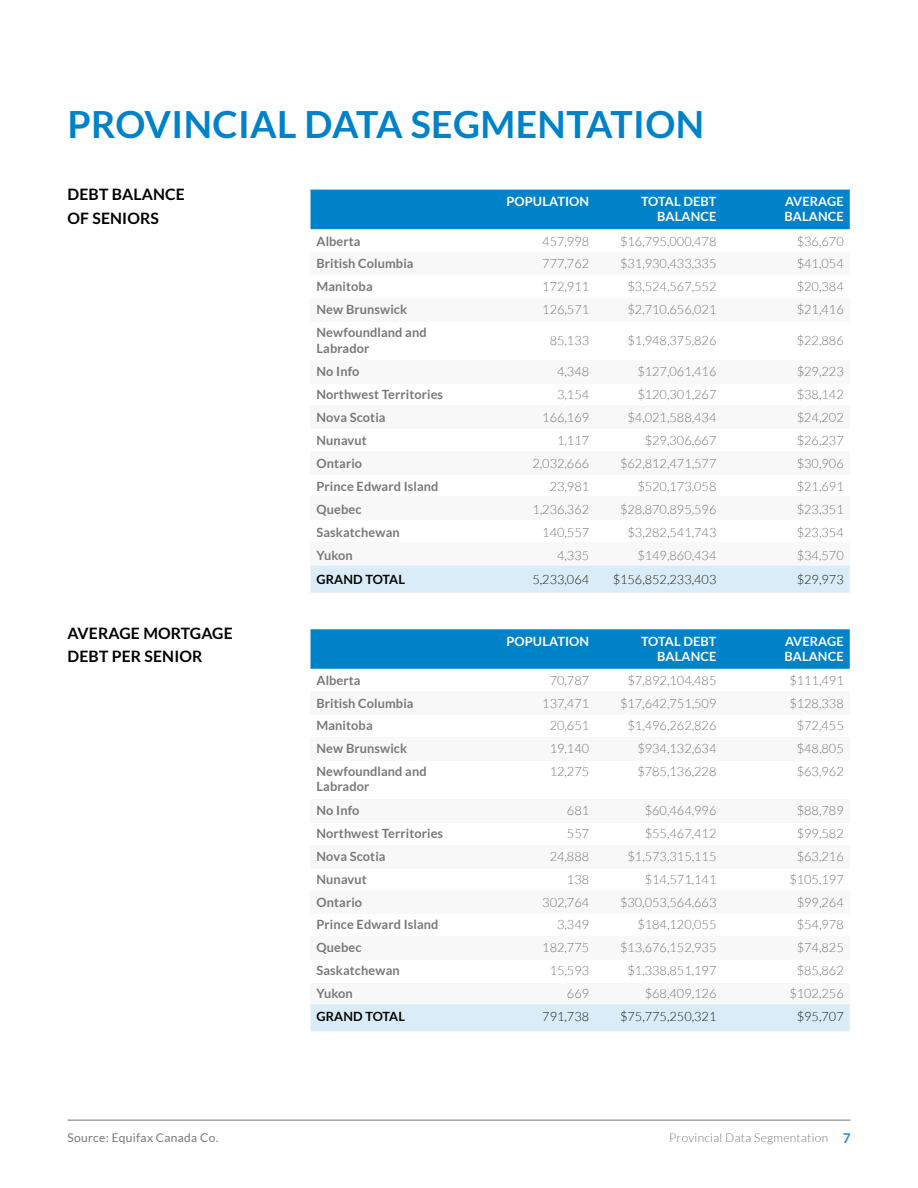
<style>
.page{position:relative;width:918px;height:1188px;background:#fff}
.page>*{position:absolute;margin:0;border:0;box-sizing:border-box;transform-origin:0 0}
.t1{font:700 37.5px "Lato";letter-spacing:.01em;color:#0082c8}
.t2{font:700 15.75px/23.1px "Lato";letter-spacing:.01em;color:#000}
.t3{font:700 13.5px "Lato";color:#228dcd}
.t4{font:300 12.75px "Lato";color:#777877}
.t5{font:700 12.75px/15.3px "Lato";letter-spacing:.01em;color:#777877}
.t6{font:700 12.75px/15.3px "Lato";letter-spacing:.01em;color:#fff;text-align:right}
.t7{font:300 12.75px "Lato";color:#231f20}
.t8{font:700 12.75px "Lato";letter-spacing:.01em;color:#040503}
.t9{font:300 12px "Lato";letter-spacing:.025em;color:#777877}
.t10{font:12px "Lato";letter-spacing:.025em;color:#777877}
</style>
<div class="page">
<hr style="left:68px;top:1120px;width:782px;height:1px;background:#777">
<div style="left:310px;top:298px;width:540px;height:23px;background:#f7f8f7"></div>
<div style="left:310px;top:361px;width:540px;height:23px;background:#f7f8f7"></div>
<div style="left:310px;top:406px;width:540px;height:23px;background:#f7f8f7"></div>
<div style="left:310px;top:451px;width:540px;height:23px;background:#f7f8f7"></div>
<div style="left:310px;top:497px;width:540px;height:23px;background:#f7f8f7"></div>
<div style="left:310px;top:542px;width:540px;height:23px;background:#f7f8f7"></div>
<div style="left:310px;top:691px;width:540px;height:23px;background:#f7f8f7"></div>
<div style="left:310px;top:738px;width:540px;height:23px;background:#f7f8f7"></div>
<div style="left:310px;top:799px;width:540px;height:23px;background:#f7f8f7"></div>
<div style="left:310px;top:846px;width:540px;height:23px;background:#f7f8f7"></div>
<div style="left:310px;top:890px;width:540px;height:24px;background:#f7f8f7"></div>
<div style="left:310px;top:937px;width:540px;height:23px;background:#f7f8f7"></div>
<div style="left:310px;top:983px;width:540px;height:23px;background:#f7f8f7"></div>
<div style="left:310px;top:190px;width:540px;height:39px;background:#0082c8"></div>
<div style="left:310px;top:566px;width:540px;height:27px;background:#d9ecf7"></div>
<div style="left:310px;top:629px;width:540px;height:40px;background:#0082c8"></div>
<div style="left:310px;top:1004px;width:540px;height:27px;background:#d9ecf7"></div>
<p class="t1" style="left:68px;top:103px;width:638px">PROVINCIAL DATA SEGMENTATION</p>
<p class="t2" style="left:68px;top:183px;width:119px">DEBT BALANCE</p>
<p class="t2" style="left:68px;top:206px;width:93px">OF SENIORS</p>
<p class="t2" style="left:68px;top:622px;width:167px">AVERAGE MORTGAGE<br>DEBT PER SENIOR</p>
<p class="t6" style="left:506px;top:193px;width:84px">POPULATION</p>
<p class="t6" style="left:641px;top:193px;width:77px">TOTAL DEBT<br>BALANCE</p>
<p class="t6" style="left:784px;top:193px;width:61px;text-align:left">AVERAGE<br>BALANCE</p>
<p class="t5" style="left:316px;top:233px;width:46px">Alberta</p>
<p class="t4" style="left:542px;top:234px;width:48px">457,998</p>
<p class="t4" style="left:620px;top:234px;width:98px">$16,795,000,478</p>
<p class="t4" style="left:797px;top:234px;width:48px">$36,670</p>
<p class="t5" style="left:316px;top:256px;width:99px">British Columbia</p>
<p class="t4" style="left:542px;top:257px;width:48px">777,762</p>
<p class="t4" style="left:620px;top:257px;width:98px">$31,930,433,335</p>
<p class="t4" style="left:797px;top:257px;width:48px">$41,054</p>
<p class="t5" style="left:316px;top:279px;width:58px">Manitoba</p>
<p class="t4" style="left:542px;top:280px;width:48px">172,911</p>
<p class="t4" style="left:628px;top:280px;width:90px">$3,524,567,552</p>
<p class="t4" style="left:797px;top:280px;width:48px">$20,384</p>
<p class="t5" style="left:316px;top:301px;width:92px">New Brunswick</p>
<p class="t4" style="left:542px;top:303px;width:48px">126,571</p>
<p class="t4" style="left:628px;top:303px;width:90px">$2,710,656,021</p>
<p class="t4" style="left:797px;top:303px;width:48px">$21,416</p>
<p class="t5" style="left:316px;top:325px;width:112px">Newfoundland and<br>Labrador</p>
<p class="t4" style="left:550px;top:334px;width:41px">85,133</p>
<p class="t4" style="left:628px;top:334px;width:90px">$1,948,375,826</p>
<p class="t4" style="left:797px;top:334px;width:48px">$22,886</p>
<p class="t5" style="left:316px;top:364px;width:45px">No Info</p>
<p class="t4" style="left:557px;top:365px;width:34px">4,348</p>
<p class="t4" style="left:637px;top:365px;width:80px">$127,061,416</p>
<p class="t4" style="left:797px;top:365px;width:48px">$29,223</p>
<p class="t5" style="left:316px;top:387px;width:128px">Northwest Territories</p>
<p class="t4" style="left:557px;top:388px;width:34px">3,154</p>
<p class="t4" style="left:637px;top:388px;width:80px">$120,301,267</p>
<p class="t4" style="left:797px;top:388px;width:48px">$38,142</p>
<p class="t5" style="left:316px;top:410px;width:71px">Nova Scotia</p>
<p class="t4" style="left:542px;top:411px;width:48px">166,169</p>
<p class="t4" style="left:628px;top:411px;width:90px">$4,021,588,434</p>
<p class="t4" style="left:797px;top:411px;width:48px">$24,202</p>
<p class="t5" style="left:316px;top:433px;width:52px">Nunavut</p>
<p class="t4" style="left:557px;top:434px;width:34px">1,117</p>
<p class="t4" style="left:645px;top:434px;width:73px">$29,306,667</p>
<p class="t4" style="left:797px;top:434px;width:48px">$26,237</p>
<p class="t5" style="left:316px;top:455px;width:47px">Ontario</p>
<p class="t4" style="left:532px;top:456px;width:58px">2,032,666</p>
<p class="t4" style="left:620px;top:456px;width:98px">$62,812,471,577</p>
<p class="t4" style="left:797px;top:456px;width:48px">$30,906</p>
<p class="t5" style="left:316px;top:478px;width:124px">Prince Edward Island</p>
<p class="t4" style="left:550px;top:479px;width:41px">23,981</p>
<p class="t4" style="left:637px;top:479px;width:80px">$520,173,058</p>
<p class="t4" style="left:797px;top:479px;width:48px">$21,691</p>
<p class="t5" style="left:316px;top:501px;width:47px">Quebec</p>
<p class="t4" style="left:532px;top:502px;width:58px">1,236,362</p>
<p class="t4" style="left:620px;top:502px;width:98px">$28,870,895,596</p>
<p class="t4" style="left:797px;top:502px;width:48px">$23,351</p>
<p class="t5" style="left:316px;top:524px;width:85px">Saskatchewan</p>
<p class="t4" style="left:542px;top:525px;width:48px">140,557</p>
<p class="t4" style="left:628px;top:525px;width:90px">$3,282,541,743</p>
<p class="t4" style="left:797px;top:525px;width:48px">$23,354</p>
<p class="t5" style="left:316px;top:547px;width:38px">Yukon</p>
<p class="t4" style="left:557px;top:548px;width:34px">4,335</p>
<p class="t4" style="left:637px;top:548px;width:80px">$149,860,434</p>
<p class="t4" style="left:797px;top:548px;width:48px">$34,570</p>
<p class="t8" style="left:316px;top:572px;width:90px">GRAND TOTAL</p>
<p class="t7" style="left:532px;top:573px;width:58px">5,233,064</p>
<p class="t7" style="left:613px;top:573px;width:105px">$156,852,233,403</p>
<p class="t7" style="left:797px;top:573px;width:48px">$29,973</p>
<p class="t6" style="left:506px;top:633px;width:84px">POPULATION</p>
<p class="t6" style="left:641px;top:633px;width:77px">TOTAL DEBT<br>BALANCE</p>
<p class="t6" style="left:784px;top:633px;width:61px;text-align:left">AVERAGE<br>BALANCE</p>
<p class="t5" style="left:316px;top:673px;width:46px">Alberta</p>
<p class="t4" style="left:550px;top:674px;width:41px">70,787</p>
<p class="t4" style="left:628px;top:674px;width:90px">$7,892,104,485</p>
<p class="t4" style="left:789px;top:674px;width:56px">$111,491</p>
<p class="t5" style="left:316px;top:695px;width:99px">British Columbia</p>
<p class="t4" style="left:542px;top:696px;width:48px">137,471</p>
<p class="t4" style="left:620px;top:696px;width:98px">$17,642,751,509</p>
<p class="t4" style="left:789px;top:696px;width:56px">$128,338</p>
<p class="t5" style="left:316px;top:718px;width:58px">Manitoba</p>
<p class="t4" style="left:550px;top:719px;width:41px">20,651</p>
<p class="t4" style="left:628px;top:719px;width:90px">$1,496,262,826</p>
<p class="t4" style="left:797px;top:719px;width:48px">$72,455</p>
<p class="t5" style="left:316px;top:741px;width:92px">New Brunswick</p>
<p class="t4" style="left:550px;top:742px;width:41px">19,140</p>
<p class="t4" style="left:637px;top:742px;width:80px">$934,132,634</p>
<p class="t4" style="left:797px;top:742px;width:48px">$48,805</p>
<p class="t5" style="left:316px;top:763px;width:112px">Newfoundland and<br>Labrador</p>
<p class="t4" style="left:550px;top:765px;width:41px">12,275</p>
<p class="t4" style="left:637px;top:765px;width:80px">$785,136,228</p>
<p class="t4" style="left:797px;top:765px;width:48px">$63,962</p>
<p class="t5" style="left:316px;top:803px;width:45px">No Info</p>
<p class="t4" style="left:567px;top:804px;width:24px">681</p>
<p class="t4" style="left:645px;top:804px;width:73px">$60,464,996</p>
<p class="t4" style="left:797px;top:804px;width:48px">$88,789</p>
<p class="t5" style="left:316px;top:826px;width:128px">Northwest Territories</p>
<p class="t4" style="left:567px;top:827px;width:24px">557</p>
<p class="t4" style="left:645px;top:827px;width:73px">$55,467,412</p>
<p class="t4" style="left:797px;top:827px;width:48px">$99,582</p>
<p class="t5" style="left:316px;top:849px;width:71px">Nova Scotia</p>
<p class="t4" style="left:550px;top:850px;width:41px">24,888</p>
<p class="t4" style="left:628px;top:850px;width:90px">$1,573,315,115</p>
<p class="t4" style="left:797px;top:850px;width:48px">$63,216</p>
<p class="t5" style="left:316px;top:872px;width:52px">Nunavut</p>
<p class="t4" style="left:567px;top:873px;width:24px">138</p>
<p class="t4" style="left:645px;top:873px;width:73px">$14,571,141</p>
<p class="t4" style="left:789px;top:873px;width:56px">$105,197</p>
<p class="t5" style="left:316px;top:894px;width:47px">Ontario</p>
<p class="t4" style="left:542px;top:895px;width:48px">302,764</p>
<p class="t4" style="left:620px;top:895px;width:98px">$30,053,564,663</p>
<p class="t4" style="left:797px;top:895px;width:48px">$99,264</p>
<p class="t5" style="left:316px;top:917px;width:124px">Prince Edward Island</p>
<p class="t4" style="left:557px;top:918px;width:34px">3,349</p>
<p class="t4" style="left:637px;top:918px;width:80px">$184,120,055</p>
<p class="t4" style="left:797px;top:918px;width:48px">$54,978</p>
<p class="t5" style="left:316px;top:940px;width:47px">Quebec</p>
<p class="t4" style="left:542px;top:941px;width:48px">182,775</p>
<p class="t4" style="left:620px;top:941px;width:98px">$13,676,152,935</p>
<p class="t4" style="left:797px;top:941px;width:48px">$74,825</p>
<p class="t5" style="left:316px;top:963px;width:85px">Saskatchewan</p>
<p class="t4" style="left:550px;top:964px;width:41px">15,593</p>
<p class="t4" style="left:628px;top:964px;width:90px">$1,338,851,197</p>
<p class="t4" style="left:797px;top:964px;width:48px">$85,862</p>
<p class="t5" style="left:316px;top:985px;width:38px">Yukon</p>
<p class="t4" style="left:567px;top:986px;width:24px">669</p>
<p class="t4" style="left:645px;top:986px;width:73px">$68,409,126</p>
<p class="t4" style="left:789px;top:986px;width:56px">$102,256</p>
<p class="t8" style="left:316px;top:1009px;width:90px">GRAND TOTAL</p>
<p class="t7" style="left:542px;top:1009px;width:48px">791,738</p>
<p class="t7" style="left:620px;top:1009px;width:98px">$75,775,250,321</p>
<p class="t7" style="left:797px;top:1009px;width:48px">$95,707</p>
<p class="t10" style="left:68px;top:1131px;width:152px">Source: Equifax Canada Co.</p>
<p class="t9" style="left:669px;top:1131px;width:161px">Provincial Data Segmentation</p>
<p class="t3" style="left:843px;top:1131px;width:9px">7</p>
</div>
